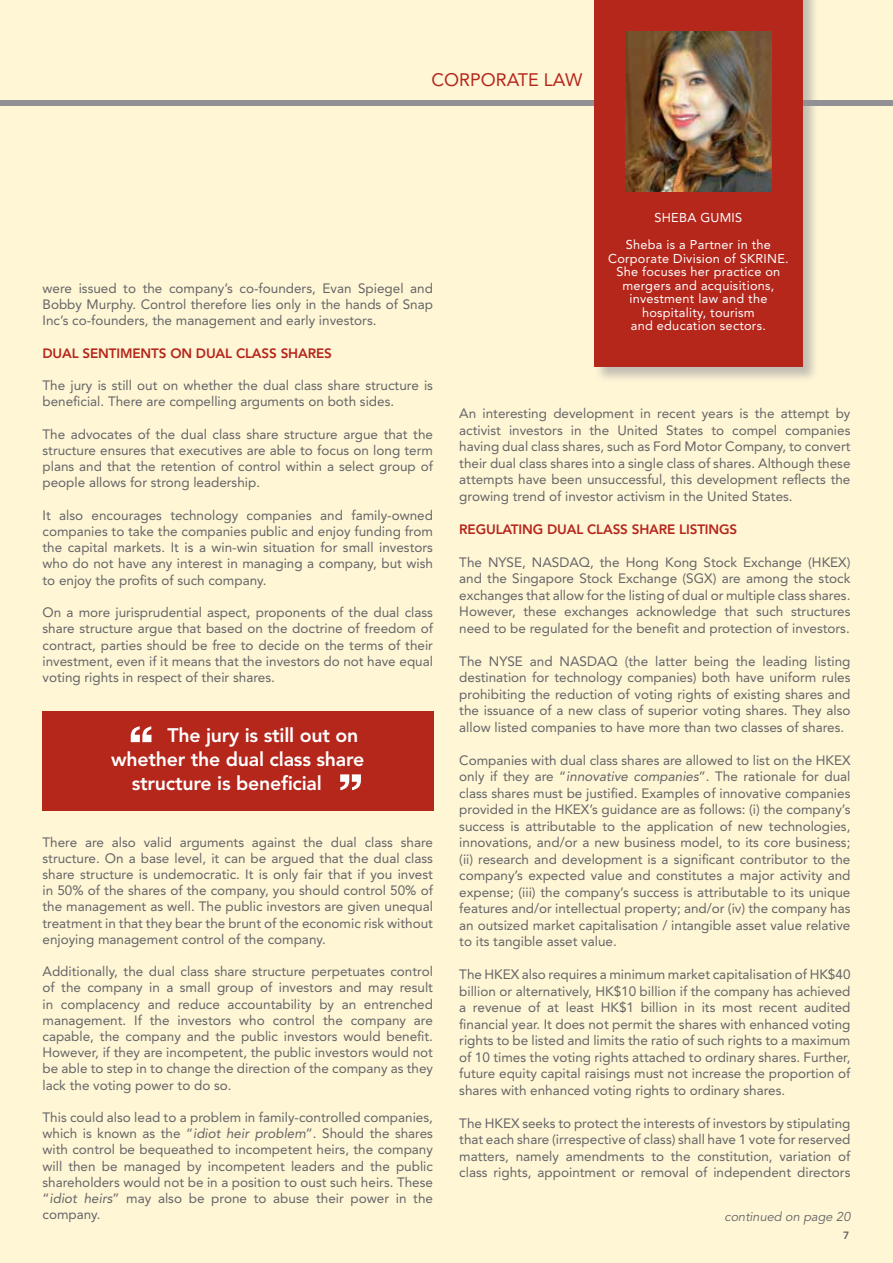
<style>
.page{position:relative;width:893px;height:1263px;background:#fff6d6}
.page>*{position:absolute;margin:0;border:0;box-sizing:border-box;transform-origin:0 0}
.t1{font:800 19.5px "Avenir";letter-spacing:-.01em;color:#fff}
.t2{font:18px "Avenir";color:#b5261b}
.t3{font:13.5px/16.5px "Avenir";color:#636466;text-align:justify}
.t4{font:800 13.5px "Avenir";letter-spacing:-.01em;color:#b5261b}
.t5{font:12.75px/13.5px "Avenir";letter-spacing:.02em;color:#fff;text-align:center}
.t6{font:italic 12.75px "Avenir";color:#636466}
.t7{font:800 10.5px "Avenir";color:#636466}
.s1{font-style:italic}
</style>
<div class="page">
<div style="left:0;top:101px;width:893px;height:5px;background:#919195"></div>
<div style="left:594px;top:0;width:225px;height:383px;background:#919195;opacity:.55"></div>
<div style="left:594px;top:0;width:209px;height:366px;background:#b5261b"></div>
<img style="left:626px;top:32px;width:145px;height:160px">
<div style="left:43px;top:711px;width:391px;height:99px;background:#b5261b"></div>
<svg style="left:131px;top:726px;width:20px;height:16px"></svg>
<svg style="left:340px;top:774px;width:21px;height:16px"></svg>
<h2 class="t2" style="left:431px;top:70px;width:152px">CORPORATE LAW</h2>
<p class="t3" style="left:43px;top:280px;width:392px">were issued to the company’s co-founders, Evan Spiegel and Bobby Murphy. Control therefore lies only in the hands of Snap Inc’s co-founders, the management and early investors.</p>
<p class="t4" style="left:43px;top:345px;width:291px">DUAL SENTIMENTS ON DUAL CLASS SHARES</p>
<p class="t3" style="left:43px;top:377px;width:392px">The jury is still out on whether the dual class share structure is beneficial. There are compelling arguments on both sides.</p>
<p class="t3" style="left:43px;top:426px;width:392px">The advocates of the dual class share structure argue that the structure ensures that executives are able to focus on long term plans and that the retention of control within a select group of people allows for strong leadership.</p>
<p class="t3" style="left:43px;top:507px;width:392px">It also encourages technology companies and family-owned companies to take the companies public and enjoy funding from the capital markets. It is a win-win situation for small investors who do not have any interest in managing a company, but wish to enjoy the profits of such company.</p>
<p class="t3" style="left:43px;top:604px;width:392px">On a more jurisprudential aspect, proponents of the dual class share structure argue that based on the doctrine of freedom of contract, parties should be free to decide on the terms of their investment, even if it means that the investors do not have equal voting rights in respect of their shares.</p>
<h1 class="t1" style="left:167px;top:724px;width:192px">The jury is still out on</h1>
<h1 class="t1" style="left:111px;top:748px;width:255px">whether the dual class share</h1>
<h1 class="t1" style="left:132px;top:772px;width:192px">structure is beneficial</h1>
<p class="t3" style="left:43px;top:834px;width:392px">There are also valid arguments against the dual class share structure. On a base level, it can be argued that the dual class share structure is undemocratic. It is only fair that if you invest in 50% of the shares of the company, you should control 50% of the management as well. The public investors are given unequal treatment in that they bear the brunt of the economic risk without enjoying management control of the company.</p>
<p class="t3" style="left:43px;top:963px;width:392px">Additionally, the dual class share structure perpetuates control of the company in a small group of investors and may result in complacency and reduce accountability by an entrenched management. If the investors who control the company are capable, the company and the public investors would benefit.<br>However, if they are incompetent, the public investors would not be able to step in to change the direction of the company as they lack the voting power to do so.</p>
<p class="t3" style="left:43px;top:1109px;width:392px">This could also lead to a problem in family-controlled companies, which is known as the “<span class="s1">idiot heir problem</span>”. Should the shares with control be bequeathed to incompetent heirs, the company will then be managed by incompetent leaders and the public shareholders would not be in a position to oust such heirs. These “<span class="s1">idiot heirs</span>” may also be prone to abuse their power in the company.</p>
<p class="t5" style="left:626px;top:204px;width:147px;line-height:27px">SHEBA GUMIS<br>Sheba is a Partner in the</p>
<p class="t5" style="left:608px;top:252px;width:182px">Corporate Division of SKRINE.<br>She focuses her practice on mergers and acquisitions, investment law and the hospitality, tourism<br>and education sectors.</p>
<p class="t3" style="left:459px;top:406px;width:393px">An interesting development in recent years is the attempt by activist investors in the United States to compel companies having dual class shares, such as Ford Motor Company, to convert their dual class shares into a single class of shares. Although these attempts have been unsuccessful, this development reflects the growing trend of investor activism in the United States.</p>
<p class="t4" style="left:459px;top:521px;width:280px">REGULATING DUAL CLASS SHARE LISTINGS</p>
<p class="t3" style="left:459px;top:554px;width:393px">The NYSE, NASDAQ, the Hong Kong Stock Exchange (HKEX) and the Singapore Stock Exchange (SGX) are among the stock exchanges that allow for the listing of dual or multiple class shares.<br>However, these exchanges acknowledge that such structures need to be regulated for the benefit and protection of investors.</p>
<p class="t3" style="left:459px;top:653px;width:393px">The NYSE and NASDAQ (the latter being the leading listing destination for technology companies) both have uniform rules prohibiting the reduction of voting rights of existing shares and the issuance of a new class of superior voting shares. They also allow listed companies to have more than two classes of shares.</p>
<p class="t3" style="left:459px;top:752px;width:393px">Companies with dual class shares are allowed to list on the HKEX only if they are “<span class="s1">innovative companies</span>”. The rationale for dual class shares must be justified. Examples of innovative companies provided in the HKEX’s guidance are as follows: (i) the company’s success is attributable to the application of new technologies, innovations, and/or a new business model, to its core business; (ii) research and development is a significant contributor to the company’s expected value and constitutes a major activity and expense; (iii) the company’s success is attributable to its unique features and/or intellectual property; and/or (iv) the company has an outsized market capitalisation / intangible asset value relative to its tangible asset value.</p>
<p class="t3" style="left:459px;top:966px;width:393px">The HKEX also requires a minimum market capitalisation of HK$40 billion or alternatively, HK$10 billion if the company has achieved a revenue of at least HK$1 billion in its most recent audited financial year. It does not permit the shares with enhanced voting rights to be listed and limits the ratio of such rights to a maximum of 10 times the voting rights attached to ordinary shares. Further, future equity capital raisings must not increase the proportion of shares with enhanced voting rights to ordinary shares.</p>
<p class="t3" style="left:459px;top:1115px;width:393px">The HKEX seeks to protect the interests of investors by stipulating that each share (irrespective of class) shall have 1 vote for reserved matters, namely amendments to the constitution, variation of class rights, appointment or removal of independent directors</p>
<p class="t6" style="left:725px;top:1209px;width:127px">continued on page 20</p>
<p class="t7" style="left:843px;top:1229px;width:8px">7</p>
</div>
